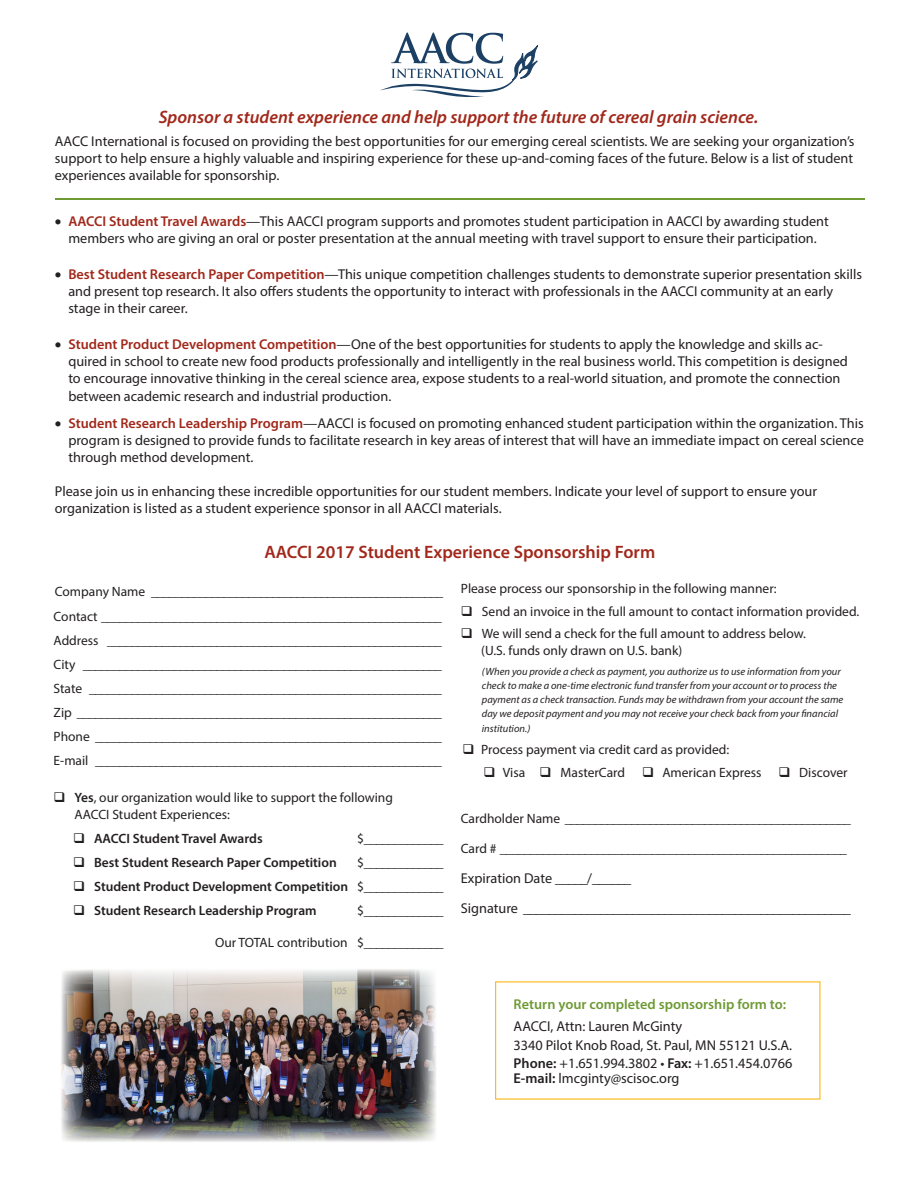
<style>
.page{position:relative;width:918px;height:1188px;background:#fff}
.page>*{position:absolute;margin:0;border:0;box-sizing:border-box;transform-origin:0 0}
.t1{font:italic 600 18px "Myriad Pro";color:#a1281b}
.t2{font:600 18px "Myriad Pro";color:#a1281b}
.List_Paragraph{font:14.25px/17.1px "Myriad Pro";color:#231f20}
.t3{font:600 14.25px/22.5px "Myriad Pro";color:#6e9a34}
.Body_Text_Indent{font:13.5px/16.2px "Myriad Pro";color:#231f20}
.t4{font:600 13.5px "Myriad Pro";color:#231f20}
.t5{font:italic 10.5px/14.2px "Myriad Pro";color:#231f20}
.s1{font-weight:600;color:#a1281b}
.s2{font-weight:600}
.s3{font-weight:400}
.s4{font-weight:400;color:#231f20}
</style>
<div class="page">
<hr style="left:55px;top:198px;width:810px;height:2px;background:#6e9a34">
<svg style="left:380px;top:32px;width:158px;height:65px"></svg>
<img style="left:61px;top:969px;width:375px;height:173px">
<p class="t1" style="left:159px;top:106px;width:601px">Sponsor a student experience and help support the future of cereal grain science.</p>
<p class="List_Paragraph" style="left:55px;top:132px;width:801px;text-align:justify">AACC International is focused on providing the best opportunities for our emerging cereal scientists. We are seeking your organization’s support to help ensure a highly valuable and inspiring experience for these up-and-coming faces of the future. Below is a list of student experiences available for sponsorship.</p>
<p class="List_Paragraph" style="left:55px;top:212px;width:775px;text-align:center">• <span class="s1">AACCI Student Travel Awards</span>—This AACCI program supports and promotes student participation in AACCI by awarding student members who are giving an oral or poster presentation at the annual meeting with travel support to ensure their participation.</p>
<p class="List_Paragraph" style="left:68px;top:266px;width:795px;text-indent:-14px">• <span class="s1">Best Student Research Paper Competition</span>—This unique competition challenges students to demonstrate superior presentation skills and present top research. It also offers students the opportunity to interact with professionals in the AACCI community at an early stage in their career.</p>
<p class="List_Paragraph" style="left:68px;top:336px;width:781px;text-indent:-14px">• <span class="s1">Student Product Development Competition</span>—One of the best opportunities for students to apply the knowledge and skills ac&shy;quired in school to create new food products professionally and intelligently in the real business world. This competition is designed to encourage innovative thinking in the cereal science area, expose students to a real-world situation, and promote the connection between academic research and industrial production.</p>
<p class="List_Paragraph" style="left:68px;top:414px;width:797px;text-align:justify;text-indent:-14px">• <span class="s1">Student Research Leadership Program</span>—AACCI is focused on promoting enhanced student participation within the organization. This program is designed to provide funds to facilitate research in key areas of interest that will have an immediate impact on cereal science through method development.</p>
<p class="List_Paragraph" style="left:55px;top:482px;width:764px">Please join us in enhancing these incredible opportunities for our student members. Indicate your level of support to ensure your</p>
<p class="List_Paragraph" style="left:55px;top:500px;width:448px">organization is listed as a student experience sponsor in all AACCI materials.</p>
<p class="t2" style="left:264px;top:540px;width:392px">AACCI 2017 Student Experience Sponsorship Form</p>
<p class="Body_Text_Indent" style="left:55px;top:583px;width:390px">Company Name ________________________________________________</p>
<p class="Body_Text_Indent" style="left:461px;top:580px;width:317px">Please process our sponsorship in the following manner:</p>
<p class="Body_Text_Indent" style="left:461px;top:603px;width:400px">❑ Send an invoice in the full amount to contact information provided.</p>
<p class="Body_Text_Indent" style="left:461px;top:625px;width:347px">❑ We will send a check for the full amount to address below.</p>
<p class="Body_Text_Indent" style="left:481px;top:642px;width:203px">(U.S. funds only drawn on U.S. bank)</p>
<p class="t5" style="left:482px;top:664px;width:360px">(When you provide a check as payment, you authorize us to use information from your check to make a one-time electronic fund transfer from your account or to process the</p>
<p class="t5" style="left:482px;top:692px;width:363px">payment as a check transaction. Funds may be withdrawn from your account the same</p>
<p class="t5" style="left:482px;top:707px;width:358px">day we deposit payment and you may not receive your check back from your financial institution.)</p>
<p class="Body_Text_Indent" style="left:462px;top:741px;width:268px">❑ Process payment via credit card as provided:</p>
<p class="Body_Text_Indent" style="left:483px;top:764px;width:143px">❑ Visa ❑ MasterCard</p>
<p class="Body_Text_Indent" style="left:642px;top:764px;width:121px">❑ American Express</p>
<p class="Body_Text_Indent" style="left:779px;top:764px;width:70px">❑ Discover</p>
<p class="Body_Text_Indent" style="left:461px;top:810px;width:392px">Cardholder Name _______________________________________________</p>
<p class="Body_Text_Indent" style="left:461px;top:840px;width:387px">Card # _________________________________________________________</p>
<p class="List_Paragraph" style="left:461px;top:869px;width:172px">Expiration Date _____/______</p>
<p class="List_Paragraph" style="left:461px;top:899px;width:391px">Signature ___________________________________________________</p>
<p class="Body_Text_Indent" style="left:54px;top:608px;width:390px">Contact ________________________________________________________</p>
<p class="Body_Text_Indent" style="left:54px;top:632px;width:390px">Address _______________________________________________________</p>
<p class="Body_Text_Indent" style="left:54px;top:656px;width:390px">City ___________________________________________________________</p>
<p class="Body_Text_Indent" style="left:54px;top:680px;width:390px">State __________________________________________________________</p>
<p class="Body_Text_Indent" style="left:54px;top:704px;width:390px">Zip ____________________________________________________________</p>
<p class="Body_Text_Indent" style="left:54px;top:728px;width:390px">Phone _________________________________________________________</p>
<p class="Body_Text_Indent" style="left:54px;top:752px;width:390px">E-mail _________________________________________________________</p>
<p class="Body_Text_Indent" style="left:75px;top:790px;width:320px;text-indent:-21px">❑ <span class="s2">Yes</span>, our organization would like to support the following<br>AACCI Student Experiences:</p>
<p class="t4" style="left:73px;top:829px;width:191px">❑ AACCI Student Travel Awards</p>
<p class="Body_Text_Indent" style="left:357px;top:830px;width:88px">$_____________</p>
<p class="t4" style="left:73px;top:853px;width:265px">❑ Best Student Research Paper Competition</p>
<p class="Body_Text_Indent" style="left:357px;top:854px;width:88px">$_____________</p>
<p class="t4" style="left:73px;top:877px;width:372px">❑ Student Product Development Competition <span class="s3">$_____________</span></p>
<p class="t4" style="left:73px;top:901px;width:245px">❑ Student Research Leadership Program</p>
<p class="Body_Text_Indent" style="left:357px;top:902px;width:88px">$_____________</p>
<p class="Body_Text_Indent" style="left:215px;top:934px;width:230px">Our TOTAL contribution $_____________</p>
<p class="t3" style="left:514px;top:992px;width:274px">Return your completed sponsorship form to:<br><span class="s4">AACCI, Attn: Lauren McGinty</span></p>
<p class="List_Paragraph" style="left:514px;top:1036px;width:280px">3340 Pilot Knob Road, St. Paul, MN 55121 U.S.A.</p>
<p class="List_Paragraph" style="left:514px;top:1055px;width:280px;line-height:15px"><span class="s2">Phone:</span> +1.651.994.3802 • <span class="s2">Fax:</span> +1.651.454.0766<br><span class="s2">E-mail:</span> lmcginty@scisoc.org</p>
</div>
